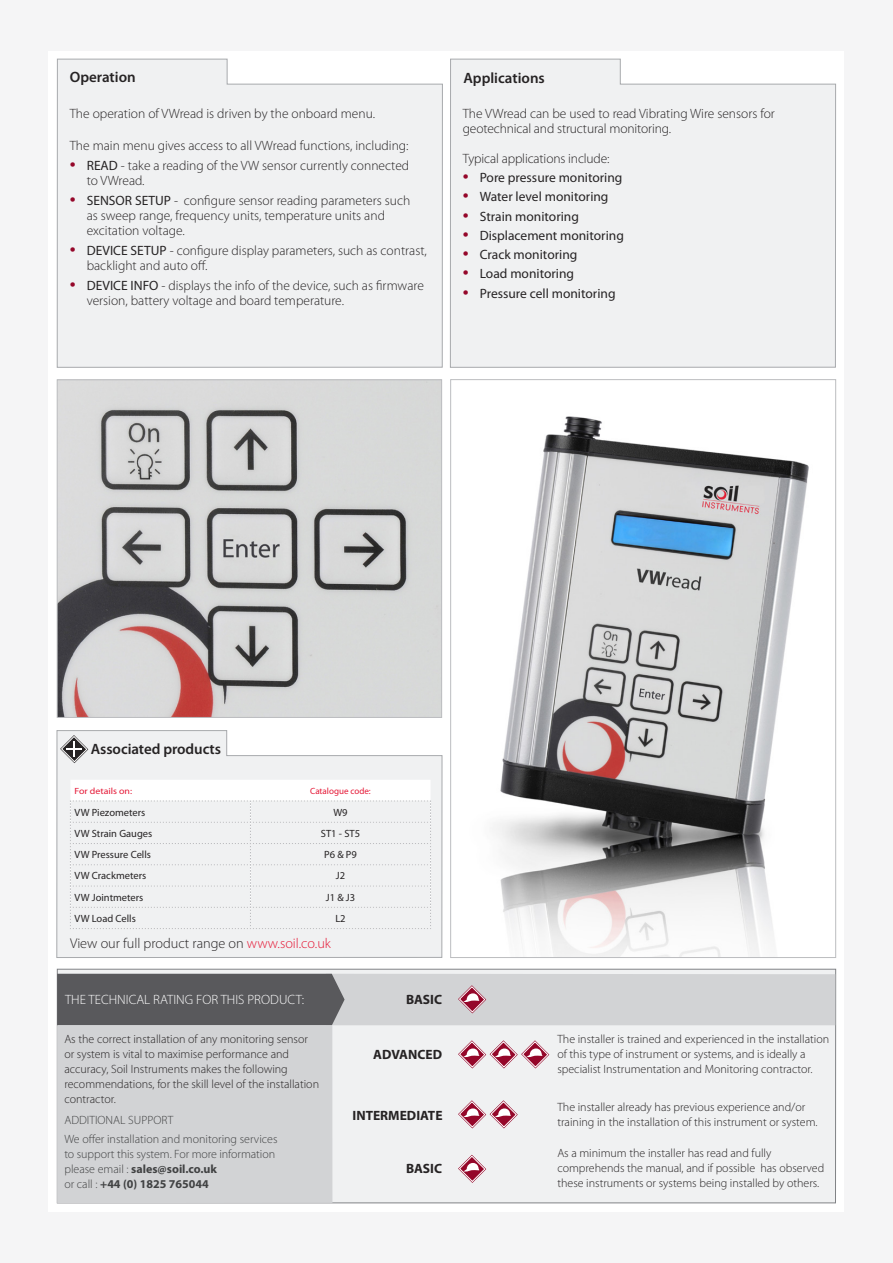
<style>
.page{position:relative;width:893px;height:1263px;background:#f5f5f6}
.page>*{position:absolute;margin:0;border:0;box-sizing:border-box;transform-origin:0 0}
.t1{font:600 15px "Myriad Pro";letter-spacing:-.005em;color:#262324}
.t2{font:300 14.25px "Myriad Pro";color:#262324}
.t3{font:300 13.5px/15.3px "Myriad Pro";color:#262324}
.t4{font:13.5px "Myriad Pro";color:#262324}
.t5{font:300 13.5px "Myriad Pro";color:#fff}
.t6{font:700 13.5px "Myriad Pro";color:#262324}
.t7{font:300 12px/15px "Myriad Pro";color:#262324}
.t8{font:300 12px/15px "Myriad Pro";color:#414243}
.t9{font:10.5px "Myriad Pro";color:#262324}
.t10{font:9px "Myriad Pro";color:#e51836}
.t11{font:9px "Myriad Pro";color:#e51836;scale:1.1 1}
.s1{font-weight:400;font-size:21px;color:#95072a}
.s2{font-weight:400}
.s3{font-size:21px;color:#95072a}
.s4{color:#e51836}
.s5{font-weight:700}
</style>
<div class="page">
<div style="left:49px;top:51px;width:795px;height:1161px;background:#fff"></div>
<svg style="left:56px;top:730px;width:386px;height:228px"></svg>
<div style="left:450px;top:59px;width:386px;height:309px;background:#f0f1f2"></div>
<div style="left:57px;top:59px;width:386px;height:309px;background:#f0f1f2"></div>
<div style="left:57px;top:969px;width:779px;height:234px;background:#f0f1f2"></div>
<div style="left:57px;top:1025px;width:275px;height:178px;background:#d2d3d5"></div>
<svg style="left:458px;top:1100px;width:60px;height:28px"></svg>
<svg style="left:458px;top:1155px;width:28px;height:28px"></svg>
<svg style="left:458px;top:1040px;width:91px;height:28px"></svg>
<svg style="left:70px;top:780px;width:361px;height:149px"></svg>
<svg style="left:60px;top:735px;width:28px;height:28px"></svg>
<img style="left:59px;top:382px;width:381px;height:334px">
<div style="left:57px;top:380px;width:385px;height:338px;border:1px solid #bcbdc0"></div>
<img style="left:492px;top:416px;width:317px;height:540px">
<svg style="left:57px;top:974px;width:778px;height:51px;background:#a6a5a8"></svg>
<p class="t1" style="left:70px;top:68px;width:67px">Operation</p>
<p class="t3" style="left:70px;top:106px;width:307px">The operation of VWread is driven by the onboard menu.</p>
<p class="t3" style="left:70px;top:138px;width:340px">The main menu gives access to all VWread functions, including:</p>
<p class="t3" style="left:87px;top:158px;width:324px;text-indent:-17px"><span class="s1">•</span> <span class="s2">READ</span> - take a reading of the VW sensor currently connected to VWread.</p>
<p class="t3" style="left:87px;top:192px;width:325px;text-indent:-17px"><span class="s1">•</span> <span class="s2">SENSOR SETUP</span> - configure sensor reading parameters such as sweep range, frequency units, temperature units and excitation voltage.</p>
<p class="t3" style="left:87px;top:243px;width:342px;text-indent:-17px"><span class="s1">•</span> <span class="s2">DEVICE SETUP</span> - configure display parameters, such as contrast, backlight and auto off.</p>
<p class="t3" style="left:87px;top:277px;width:339px;text-indent:-17px"><span class="s1">•</span> <span class="s2">DEVICE INFO</span> - displays the info of the device, such as firmware version, battery voltage and board temperature.</p>
<p class="t1" style="left:463px;top:68px;width:83px">Applications</p>
<p class="t3" style="left:463px;top:106px;width:314px">The VWread can be used to read Vibrating Wire sensors for geotechnical and structural monitoring.</p>
<p class="t3" style="left:463px;top:151px;width:148px">Typical applications include:</p>
<p class="t4" style="left:463px;top:169px;width:161px"><span class="s3">•</span> Pore pressure monitoring</p>
<p class="t4" style="left:463px;top:189px;width:147px"><span class="s3">•</span> Water level monitoring</p>
<p class="t4" style="left:463px;top:208px;width:118px"><span class="s3">•</span> Strain monitoring</p>
<p class="t4" style="left:463px;top:227px;width:163px"><span class="s3">•</span> Displacement monitoring</p>
<p class="t4" style="left:463px;top:246px;width:116px"><span class="s3">•</span> Crack monitoring</p>
<p class="t4" style="left:463px;top:266px;width:113px"><span class="s3">•</span> Load monitoring</p>
<p class="t4" style="left:463px;top:285px;width:154px"><span class="s3">•</span> Pressure cell monitoring</p>
<p class="t1" style="left:91px;top:739px;width:132px">Associated products</p>
<p class="t11" style="left:75px;top:785px;width:54px">For details on:</p>
<p class="t10" style="left:310px;top:785px;width:62px">Catalogue code:</p>
<p class="t9" style="left:75px;top:805px;width:72px">VW Piezometers</p>
<p class="t9" style="left:333px;top:805px;width:16px">W9</p>
<p class="t9" style="left:75px;top:827px;width:79px">VW Strain Gauges</p>
<p class="t9" style="left:321px;top:827px;width:41px">ST1 - ST5</p>
<p class="t9" style="left:75px;top:848px;width:78px">VW Pressure Cells</p>
<p class="t9" style="left:324px;top:848px;width:34px">P6 &amp; P9</p>
<p class="t9" style="left:75px;top:869px;width:73px">VW Crackmeters</p>
<p class="t9" style="left:336px;top:869px;width:11px">J2</p>
<p class="t9" style="left:75px;top:891px;width:70px">VW Jointmeters</p>
<p class="t9" style="left:326px;top:891px;width:31px">J1 &amp; J3</p>
<p class="t9" style="left:75px;top:912px;width:63px">VW Load Cells</p>
<p class="t9" style="left:335px;top:912px;width:12px">L2</p>
<p class="t2" style="left:70px;top:934px;width:262px">View our full product range on <span class="s4">www.soil.co.uk</span></p>
<p class="t5" style="left:65px;top:991px;width:241px">THE TECHNICAL RATING FOR THIS PRODUCT:</p>
<p class="t7" style="left:64px;top:1031px;width:256px">As the correct installation of any monitoring sensor or system is vital to maximise performance and accuracy, Soil Instruments makes the following recommendations, for the skill level of the installation contractor.</p>
<p class="t8" style="left:64px;top:1112px;width:110px">ADDITIONAL SUPPORT</p>
<p class="t8" style="left:64px;top:1131px;width:215px">We offer installation and monitoring services to support this system. For more information please email : <span class="s5">sales@soil.co.uk<br></span>or call : <span class="s5">+44 (0) 1825 765044</span></p>
<p class="t6" style="left:406px;top:990px;width:38px">BASIC</p>
<p class="t6" style="left:373px;top:1046px;width:70px">ADVANCED</p>
<p class="t6" style="left:353px;top:1106px;width:91px">INTERMEDIATE</p>
<p class="t6" style="left:406px;top:1160px;width:38px">BASIC</p>
<p class="t7" style="left:557px;top:1031px;width:273px">The installer is trained and experienced in the installation of this type of instrument or systems, and is ideally a specialist Instrumentation and Monitoring contractor.</p>
<p class="t7" style="left:557px;top:1099px;width:262px">The installer already has previous experience and/or training in the installation of this instrument or system.</p>
<p class="t7" style="left:557px;top:1146px;width:268px">As a minimum the installer has read and fully comprehends the manual, and if possible has observed these instruments or systems being installed by others.</p>
</div>
